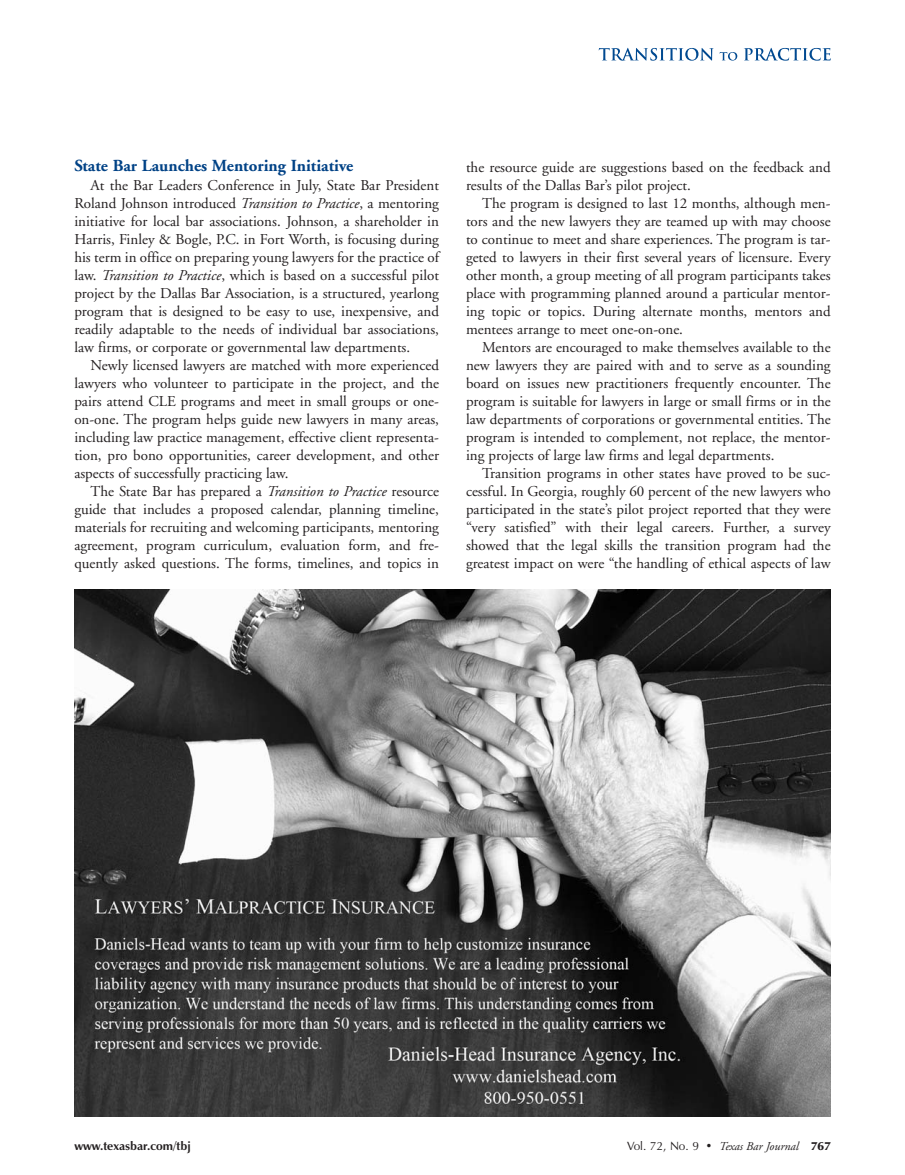
<style>
.page{position:relative;width:905px;height:1175px;background:#fff}
.page>*{position:absolute;margin:0;border:0;box-sizing:border-box;transform-origin:0 0}
.t1{font:700 16.8px "Adobe Garamond";color:#004286}
.t2{font:15px/18px "Adobe Garamond";color:#231f20;text-align:justify}
.t3{font:italic 12px "Adobe Garamond";color:#231f20}
.t4{font:700 12px "Zapf Humanist 601 BT";color:#231f20}
.s1{font-style:italic}
.s2{font-family:"Zapf Humanist 601 BT";font-style:normal}
.s3{font-family:"Zapf Humanist 601 BT";font-weight:900;font-style:normal}
</style>
<div class="page">
<img style="left:74px;top:589px;width:756px;height:527px">
<svg style="left:598px;top:48px;width:115px;height:13px"></svg>
<svg style="left:719px;top:52px;width:18px;height:9px"></svg>
<svg style="left:743px;top:48px;width:87px;height:13px"></svg>
<p class="t1" style="left:74px;top:159px;width:280px">State Bar Launches Mentoring Initiative</p>
<p class="t2" style="left:74px;top:177px;width:366px;text-indent:16px">At the Bar Leaders Conference in July, State Bar President Roland Johnson introduced <span class="s1">Transition to Practice</span>, a mentoring initiative for local bar associations. Johnson, a shareholder in Harris, Finley &amp; Bogle, P.C. in Fort Worth, is focusing during his term in office on preparing young lawyers for the practice of law. <span class="s1">Transition to Practice</span>, which is based on a successful pilot project by the Dallas Bar Association, is a structured, yearlong program that is designed to be easy to use, inexpensive, and readily adaptable to the needs of individual bar associations, law firms, or corporate or governmental law departments.</p>
<p class="t2" style="left:74px;top:357px;width:366px;text-indent:16px">Newly licensed lawyers are matched with more experienced lawyers who volunteer to participate in the project, and the pairs attend CLE programs and meet in small groups or one&shy;on-one. The program helps guide new lawyers in many areas, including law practice management, effective client representa&shy;tion, pro bono opportunities, career development, and other aspects of successfully practicing law.</p>
<p class="t2" style="left:74px;top:483px;width:366px;text-indent:16px">The State Bar has prepared a <span class="s1">Transition to Practice</span> resource guide that includes a proposed calendar, planning timeline, materials for recruiting and welcoming participants, mentoring agreement, program curriculum, evaluation form, and fre&shy;quently asked questions. The forms, timelines, and topics in</p>
<p class="t2" style="left:466px;top:159px;width:366px">the resource guide are suggestions based on the feedback and results of the Dallas Bar’s pilot project.</p>
<p class="t2" style="left:466px;top:195px;width:366px;text-indent:16px">The program is designed to last 12 months, although men&shy;tors and the new lawyers they are teamed up with may choose to continue to meet and share experiences. The program is tar&shy;geted to lawyers in their first several years of licensure. Every other month, a group meeting of all program participants takes place with programming planned around a particular mentor&shy;ing topic or topics. During alternate months, mentors and mentees arrange to meet one-on-one.</p>
<p class="t2" style="left:466px;top:339px;width:366px;text-indent:16px">Mentors are encouraged to make themselves available to the new lawyers they are paired with and to serve as a sounding board on issues new practitioners frequently encounter. The program is suitable for lawyers in large or small firms or in the law departments of corporations or governmental entities. The program is intended to complement, not replace, the mentor&shy;ing projects of large law firms and legal departments.</p>
<p class="t2" style="left:466px;top:465px;width:366px;text-indent:16px">Transition programs in other states have proved to be suc&shy;cessful. In Georgia, roughly 60 percent of the new lawyers who participated in the state’s pilot project reported that they were “very satisfied” with their legal careers. Further, a survey showed that the legal skills the transition program had the greatest impact on were “the handling of ethical aspects of law</p>
<p class="t4" style="left:74px;top:1141px;width:118px">www.texasbar.com/tbj</p>
<p class="t3" style="left:627px;top:1141px;width:205px"><span class="s2">Vol. 72, No. 9 •</span> Texas Bar Journal <span class="s3">767</span></p>
</div>
